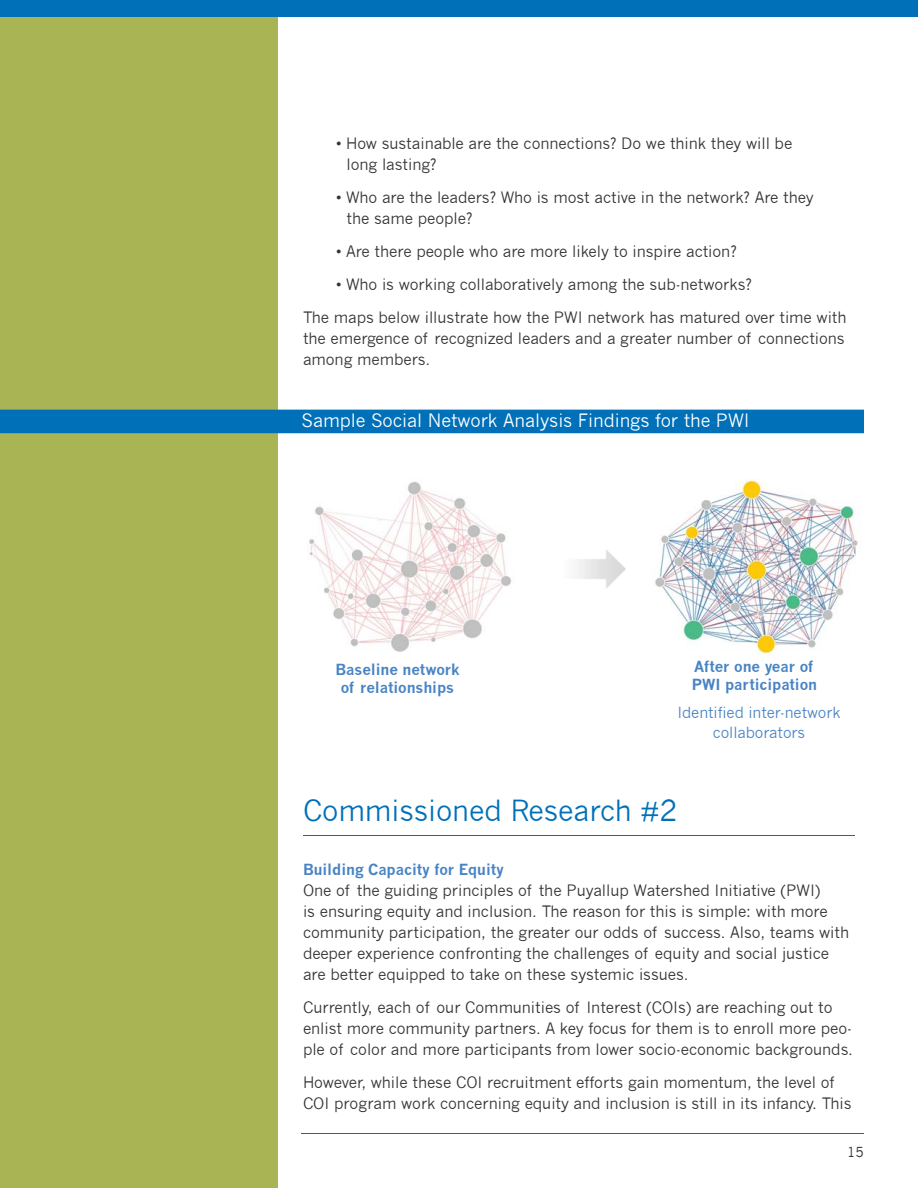
<style>
.page{position:relative;width:918px;height:1188px;background:#fff}
.page>*{position:absolute;margin:0;border:0;box-sizing:border-box;transform-origin:0 0}
.t1{font:28.5px "News Gothic";letter-spacing:-.005em;color:#0070b9}
.t2{font:18px "News Gothic";letter-spacing:-.005em;color:#fff}
.t3{font:15.3px/21px "News Gothic";letter-spacing:-.005em;color:#333}
.t4{font:700 15px/18px "News Gothic";letter-spacing:-.005em;color:#4883c4;text-align:center}
.t5{font:15px/19.5px "News Gothic";letter-spacing:-.005em;color:#4883c4;text-align:center}
.t6{font:13.5px "News Gothic";color:#333}
</style>
<div class="page">
<hr style="left:302px;top:1134px;width:562px;height:1px;background:#0070b9">
<div style="left:0;top:0;width:278px;height:1188px;background:#a9b555"></div>
<div style="left:0;top:0;width:918px;height:16px;background:#0070b9"></div>
<hr style="left:303px;top:835px;width:552px;height:1px;background:#0070b9">
<img style="left:309px;top:481px;width:202px;height:171px">
<img style="left:655px;top:480px;width:203px;height:175px">
<img style="left:576px;top:550px;width:50px;height:38px">
<div style="left:0;top:410px;width:864px;height:23px;background:#0070b9"></div>
<p class="t3" style="left:347px;top:133px;width:447px;text-indent:-11px">• How sustainable are the connections? Do we think they will be long lasting?</p>
<p class="t3" style="left:347px;top:187px;width:469px;text-indent:-11px">• Who are the leaders? Who is most active in the network? Are they the same people?</p>
<p class="t3" style="left:336px;top:241px;width:402px">• Are there people who are more likely to inspire action?</p>
<p class="t3" style="left:303px;top:268px;width:545px;line-height:33px;text-indent:33px">• Who is working collaboratively among the sub-networks?<br>The maps below illustrate how the PWI network has matured over time with</p>
<p class="t3" style="left:303px;top:328px;width:543px">the emergence of recognized leaders and a greater number of connections among members.</p>
<p class="t2" style="left:302px;top:409px;width:450px">Sample Social Network Analysis Findings for the PWI</p>
<p class="t4" style="left:335px;top:661px;width:126px">Baseline network of relationships</p>
<p class="t4" style="left:692px;top:658px;width:127px;text-align:left">After one year of<br>PWI participation</p>
<p class="t5" style="left:677px;top:703px;width:165px">Identified inter-network collaborators</p>
<h1 class="t1" style="left:303px;top:793px;width:376px">Commissioned Research #2</h1>
<p class="t4" style="left:303px;top:861px;width:203px">Building Capacity for Equity</p>
<p class="t3" style="left:303px;top:880px;width:548px">One of the guiding principles of the Puyallup Watershed Initiative (PWI)<br>is ensuring equity and inclusion. The reason for this is simple: with more community participation, the greater our odds of success. Also, teams with deeper experience confronting the challenges of equity and social justice are better equipped to take on these systemic issues.</p>
<p class="t3" style="left:303px;top:997px;width:552px">Currently, each of our Communities of Interest (COIs) are reaching out to enlist more community partners. A key focus for them is to enroll more peo&shy;ple of color and more participants from lower socio-economic backgrounds.</p>
<p class="t3" style="left:303px;top:1072px;width:550px">However, while these COI recruitment efforts gain momentum, the level of<br>COI program work concerning equity and inclusion is still in its infancy. This</p>
<p class="t6" style="left:847px;top:1144px;width:18px">15</p>
</div>
